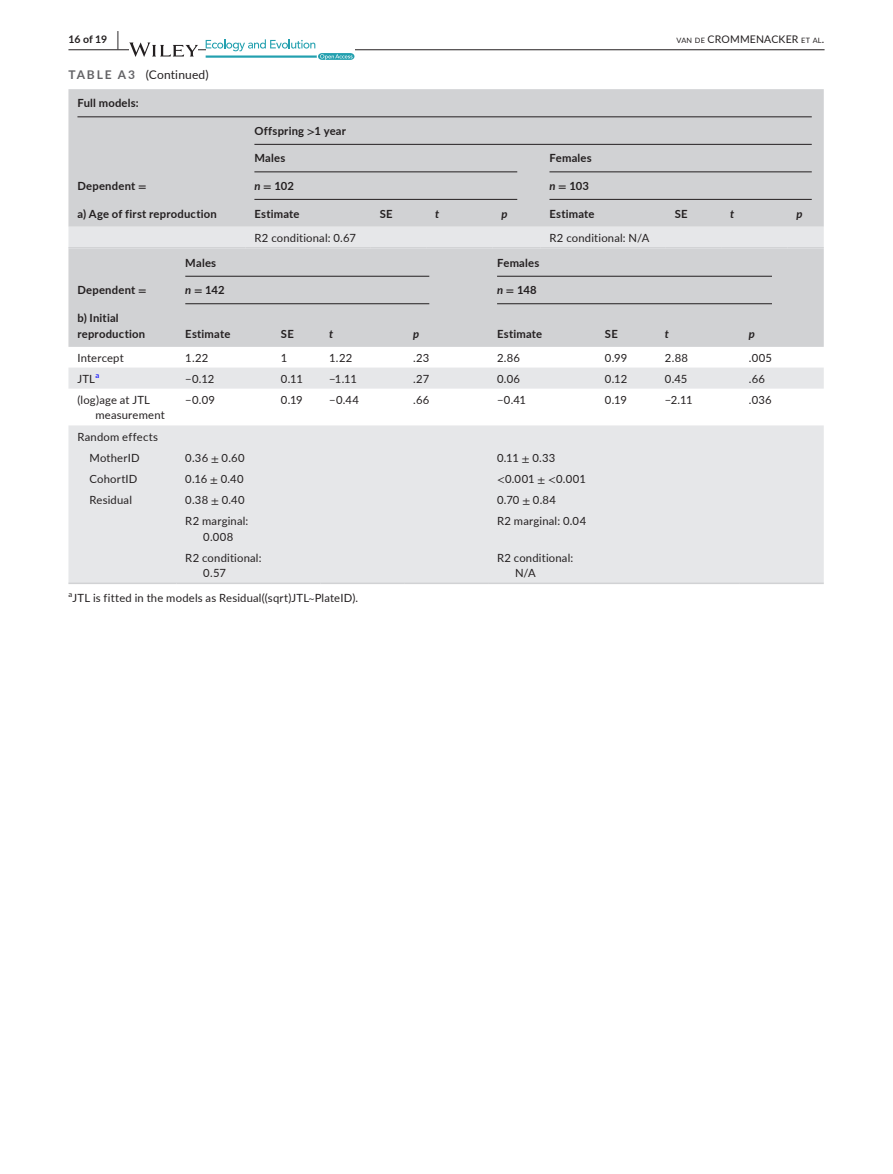
<style>
.page{position:relative;width:893px;height:1174px;background:#fff}
.page>*{position:absolute;margin:0;border:0;box-sizing:border-box;transform-origin:0 0}
.t1{font:12px "Lato";letter-spacing:.015em;color:#231f20}
.t2{font:11.25px/15.8px "Lato";letter-spacing:.015em;color:#231f20}
.t3{font:700 11.25px/15.8px "Lato";letter-spacing:.02em;color:#231f20}
.t4{font:italic 700 11.25px "Lato";color:#231f20}
.t5{font:10.5px "Lato";letter-spacing:.015em;color:#231f20}
.t6{font:700 10.5px "Lato";color:#231f20}
.t7{font:7.8px "Lato";color:#00f}
.t8{font:7.8px "Lato";color:#231f20}
.s1{font-size:19.5px}
.s2{font-size:7.35px}
.s3{font-weight:700;color:#636366}
.s4{font-family:"STIX"}
.s5{font-style:italic}
</style>
<div class="page">
<hr style="left:68px;top:49px;width:756px;height:1px;background:#231f20">
<svg style="left:129px;top:42px;width:69px;height:15px"></svg>
<svg style="left:206px;top:39px;width:148px;height:21px"></svg>
<div style="left:68px;top:89px;width:756px;height:138px;background:#d1d2d4"></div>
<div style="left:68px;top:227px;width:756px;height:20px;background:#e6e7e9"></div>
<hr style="left:68px;top:247px;width:177px;height:1px;background:#d1d2d4">
<hr style="left:245px;top:247px;width:126px;height:1px;background:#d1d2d4">
<hr style="left:371px;top:247px;width:55px;height:1px;background:#d1d2d4">
<hr style="left:426px;top:247px;width:66px;height:1px;background:#d1d2d4">
<hr style="left:492px;top:247px;width:48px;height:1px;background:#d1d2d4">
<hr style="left:540px;top:247px;width:126px;height:1px;background:#d1d2d4">
<hr style="left:666px;top:247px;width:55px;height:1px;background:#d1d2d4">
<hr style="left:721px;top:247px;width:66px;height:1px;background:#d1d2d4">
<hr style="left:787px;top:247px;width:37px;height:1px;background:#d1d2d4">
<hr style="left:77px;top:116px;width:735px;height:1px;background:#231f20">
<hr style="left:254px;top:144px;width:558px;height:1px;background:#231f20">
<hr style="left:254px;top:171px;width:263px;height:1px;background:#231f20">
<hr style="left:549px;top:171px;width:263px;height:1px;background:#231f20">
<hr style="left:254px;top:199px;width:263px;height:1px;background:#231f20">
<hr style="left:549px;top:199px;width:263px;height:1px;background:#231f20">
<div style="left:68px;top:248px;width:756px;height:99px;background:#d1d2d4"></div>
<svg style="left:68px;top:367px;width:756px;height:215px;fill:#e6e7e9"></svg>
<hr style="left:68px;top:582px;width:108px;height:2px;background:#d1d2d4">
<hr style="left:176px;top:582px;width:96px;height:2px;background:#d1d2d4">
<hr style="left:272px;top:582px;width:48px;height:2px;background:#d1d2d4">
<hr style="left:320px;top:582px;width:84px;height:2px;background:#d1d2d4">
<hr style="left:404px;top:582px;width:84px;height:2px;background:#d1d2d4">
<hr style="left:488px;top:582px;width:108px;height:2px;background:#d1d2d4">
<hr style="left:596px;top:582px;width:60px;height:2px;background:#d1d2d4">
<hr style="left:656px;top:582px;width:84px;height:2px;background:#d1d2d4">
<hr style="left:740px;top:582px;width:84px;height:2px;background:#d1d2d4">
<hr style="left:185px;top:276px;width:244px;height:1px;background:#231f20">
<hr style="left:497px;top:276px;width:275px;height:1px;background:#231f20">
<hr style="left:185px;top:303px;width:244px;height:1px;background:#231f20">
<hr style="left:497px;top:303px;width:275px;height:1px;background:#231f20">
<p class="t6" style="left:68px;top:31px;width:52px">16 of 19 <span class="s1">|</span></p>
<p class="t5" style="left:677px;top:31px;width:82px"><span class="s2">VAN DE</span> CROMMENA</p>
<p class="t5" style="left:771px;top:31px;width:55px">CKER <span class="s2">ET AL</span>.</p>
<p class="t1" style="left:68px;top:66px;width:142px"><span class="s3">TABLE A3</span> (Continued)</p>
<p class="t3" style="left:77px;top:95px;width:63px">Full models:</p>
<p class="t3" style="left:254px;top:122px;width:93px">Offspring <span class="s4">&gt;</span>1 year</p>
<p class="t3" style="left:254px;top:150px;width:32px">Males</p>
<p class="t3" style="left:549px;top:150px;width:44px">Females</p>
<p class="t3" style="left:77px;top:177px;width:71px">Dependent <span class="s4">=</span></p>
<p class="t3" style="left:254px;top:177px;width:41px"><span class="s5">n</span> <span class="s4">=</span> 102</p>
<p class="t3" style="left:549px;top:177px;width:41px"><span class="s5">n</span> <span class="s4">=</span> 103</p>
<p class="t3" style="left:77px;top:205px;width:141px">a) Age of first reproduction</p>
<p class="t3" style="left:254px;top:205px;width:47px">Estimate</p>
<p class="t3" style="left:380px;top:205px;width:14px">SE</p>
<p class="t4" style="left:435px;top:205px;width:6px">t</p>
<p class="t4" style="left:501px;top:205px;width:8px">p</p>
<p class="t3" style="left:549px;top:205px;width:47px">Estimate</p>
<p class="t3" style="left:675px;top:205px;width:14px">SE</p>
<p class="t4" style="left:730px;top:205px;width:6px">t</p>
<p class="t4" style="left:796px;top:205px;width:8px">p</p>
<p class="t2" style="left:254px;top:229px;width:103px">R2 conditional: 0.67</p>
<p class="t2" style="left:549px;top:229px;width:101px">R2 conditional: N/A</p>
<p class="t3" style="left:185px;top:254px;width:32px">Males</p>
<p class="t3" style="left:497px;top:254px;width:44px">Females</p>
<p class="t3" style="left:77px;top:282px;width:71px">Dependent <span class="s4">=</span></p>
<p class="t3" style="left:185px;top:282px;width:41px"><span class="s5">n</span> <span class="s4">=</span> 142</p>
<p class="t3" style="left:497px;top:282px;width:41px"><span class="s5">n</span><span class="s4">=</span>148</p>
<p class="t3" style="left:77px;top:309px;width:69px">b) Initial reproduction</p>
<p class="t3" style="left:185px;top:325px;width:47px">Estimate</p>
<p class="t3" style="left:281px;top:325px;width:14px">SE</p>
<p class="t4" style="left:329px;top:325px;width:6px">t</p>
<p class="t4" style="left:413px;top:325px;width:8px">p</p>
<p class="t3" style="left:497px;top:325px;width:47px">Estimate</p>
<p class="t3" style="left:605px;top:325px;width:14px">SE</p>
<p class="t4" style="left:665px;top:325px;width:6px">t</p>
<p class="t4" style="left:749px;top:325px;width:8px">p</p>
<p class="t2" style="left:77px;top:349px;width:48px">Intercept</p>
<p class="t2" style="left:185px;top:349px;width:25px">1.22</p>
<p class="t2" style="left:281px;top:349px;width:8px">1</p>
<p class="t2" style="left:329px;top:349px;width:25px">1.22</p>
<p class="t2" style="left:413px;top:349px;width:18px">.23</p>
<p class="t2" style="left:497px;top:349px;width:25px">2.86</p>
<p class="t2" style="left:605px;top:349px;width:24px">0.99</p>
<p class="t2" style="left:665px;top:349px;width:25px">2.88</p>
<p class="t2" style="left:749px;top:349px;width:25px">.005</p>
<p class="t2" style="left:77px;top:370px;width:19px">JTL</p>
<p class="t7" style="left:95px;top:369px;width:5px">a</p>
<p class="t2" style="left:185px;top:370px;width:31px">−0.12</p>
<p class="t2" style="left:281px;top:370px;width:23px">0.11</p>
<p class="t2" style="left:329px;top:370px;width:29px">−1.11</p>
<p class="t2" style="left:413px;top:370px;width:18px">.27</p>
<p class="t2" style="left:497px;top:370px;width:24px">0.06</p>
<p class="t2" style="left:605px;top:370px;width:24px">0.12</p>
<p class="t2" style="left:665px;top:370px;width:24px">0.45</p>
<p class="t2" style="left:749px;top:370px;width:18px">.66</p>
<p class="t2" style="left:95px;top:391px;width:71px;text-indent:-18px">(log)age at JTL measurement</p>
<p class="t2" style="left:185px;top:391px;width:31px">−0.09</p>
<p class="t2" style="left:281px;top:391px;width:23px">0.19</p>
<p class="t2" style="left:329px;top:391px;width:31px">−0.44</p>
<p class="t2" style="left:413px;top:391px;width:18px">.66</p>
<p class="t2" style="left:497px;top:391px;width:31px">−0.41</p>
<p class="t2" style="left:605px;top:391px;width:23px">0.19</p>
<p class="t2" style="left:665px;top:391px;width:29px">−2.11</p>
<p class="t2" style="left:749px;top:391px;width:24px">.036</p>
<p class="t2" style="left:77px;top:425px;width:82px;line-height:21px;text-align:center">Random effects<br>MotherID</p>
<p class="t2" style="left:185px;top:449px;width:61px">0.36 <span class="s4">±</span> 0.60</p>
<p class="t2" style="left:497px;top:449px;width:60px">0.11 <span class="s4">±</span> 0.33</p>
<p class="t2" style="left:89px;top:470px;width:50px">CohortID</p>
<p class="t2" style="left:185px;top:470px;width:60px">0.16 <span class="s4">±</span> 0.40</p>
<p class="t2" style="left:497px;top:470px;width:90px"><span class="s4">&lt;</span>0.001 <span class="s4">± &lt;</span>0.001</p>
<p class="t2" style="left:89px;top:491px;width:44px">Residual</p>
<p class="t2" style="left:185px;top:491px;width:61px">0.38 <span class="s4">±</span> 0.40</p>
<p class="t2" style="left:497px;top:491px;width:61px">0.70 <span class="s4">±</span> 0.84</p>
<p class="t2" style="left:185px;top:512px;width:65px;text-align:center">R2 marginal:<br>0.008</p>
<p class="t2" style="left:497px;top:512px;width:91px">R2 marginal: 0.04</p>
<p class="t2" style="left:203px;top:549px;width:60px;text-indent:-18px">R2 conditional:<br>0.57</p>
<p class="t2" style="left:515px;top:549px;width:60px;text-indent:-18px">R2 conditional:<br>N/A</p>
<p class="t8" style="left:68px;top:588px;width:5px">a</p>
<p class="t2" style="left:73px;top:589px;width:287px">JTL is fitted in the models as Residual((sqrt)JTL<span class="s4">~</span>PlateID).</p>
</div>
